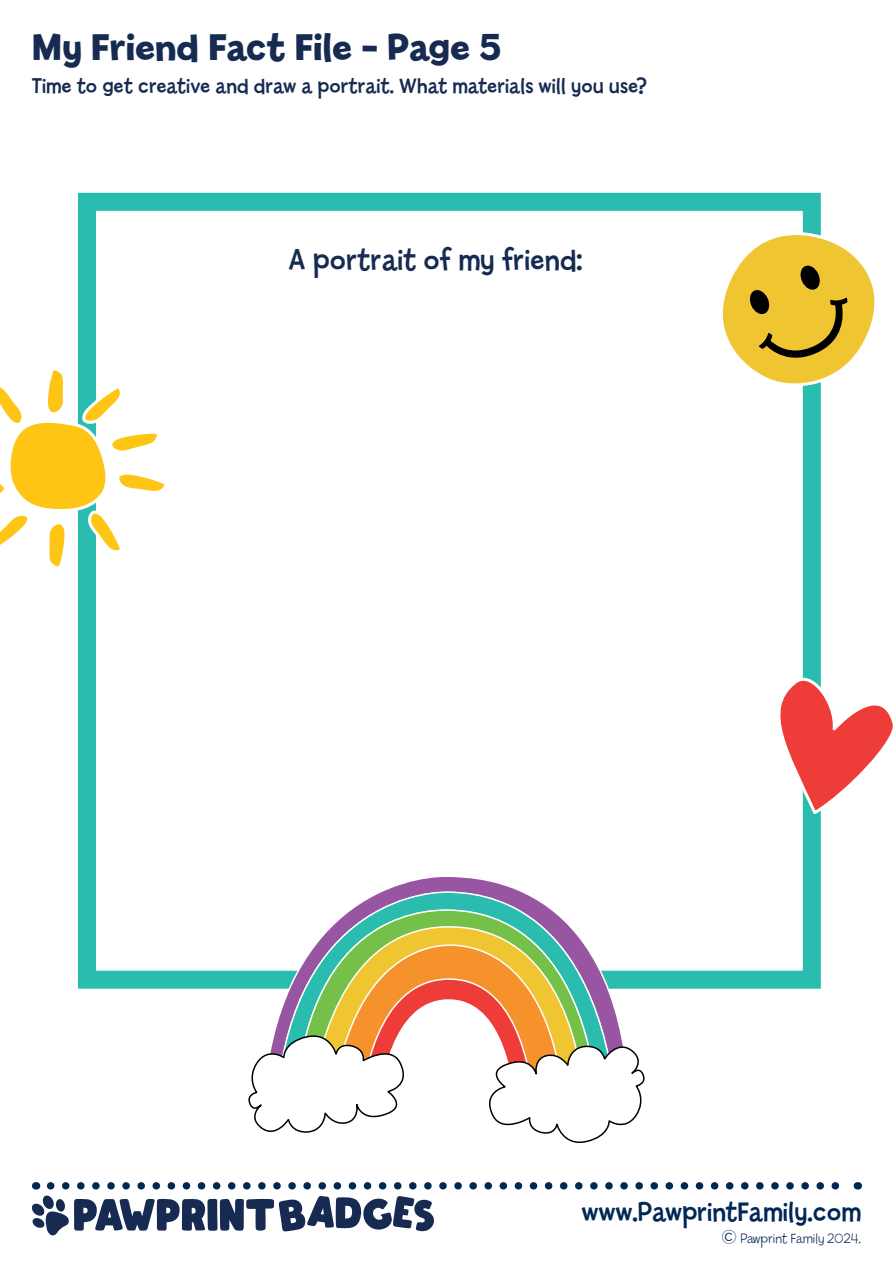
<style>
.page{position:relative;width:893px;height:1263px;background:#fff}
.page>*{position:absolute;margin:0;border:0;box-sizing:border-box;transform-origin:0 0}
.t1{font:600 37.5px "Billy";color:#172b52}
.t2{font:30px "Billy";color:#172b52}
.t3{font:27px "Billy";color:#002855}
.t4{font:21px "Billy";color:#172b52}
.t5{font:300 13.5px "Billy";color:#002855}
.s1{font-size:18px}
</style>
<div class="page">
<svg style="left:51px;top:1182px;width:789px;height:7px"></svg>
<svg style="left:31px;top:1195px;width:403px;height:41px"></svg>
<div style="left:78px;top:193px;width:743px;height:796px;border:18px solid #2abcae"></div>
<svg style="left:384px;top:877px;width:135px;height:14px"></svg>
<svg style="left:353px;top:891px;width:197px;height:18px"></svg>
<svg style="left:337px;top:909px;width:228px;height:13px;background:#78af9b"></svg>
<svg style="left:317px;top:922px;width:267px;height:22px;background:#9db77e"></svg>
<svg style="left:244px;top:944px;width:405px;height:199px"></svg>
<svg style="left:0;top:366px;width:165px;height:205px"></svg>
<svg style="left:780px;top:667px;width:113px;height:150px"></svg>
<svg style="left:722px;top:218px;width:153px;height:172px"></svg>
<p class="t1" style="left:32px;top:24px;width:471px">My Friend Fact File - Page 5</p>
<p class="t4" style="left:32px;top:73px;width:617px">Time to get creative and draw a portrait. What materials will you use?</p>
<p class="t2" style="left:289px;top:241px;width:295px">A portrait of my friend:</p>
<p class="t3" style="left:581px;top:1195px;width:281px">www.PawprintFamily.com</p>
<p class="t5" style="left:722px;top:1231px;width:140px"><span class="s1">©</span> Pawprint Family 2024.</p>
</div>
